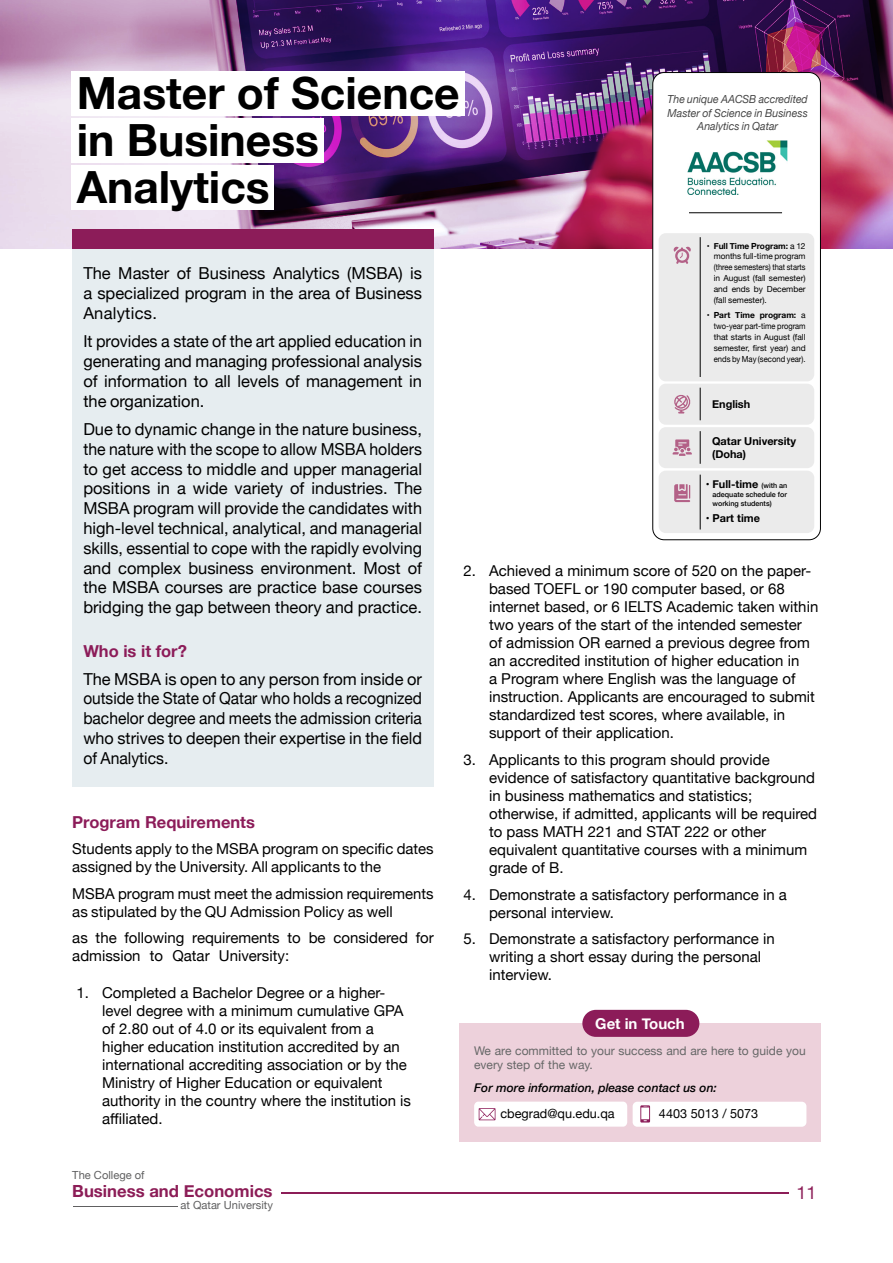
<style>
.page{position:relative;width:893px;height:1263px;background:#fff}
.page>*{position:absolute;margin:0;border:0;box-sizing:border-box;transform-origin:0 0}
.t1{font:700 44.4px/47px "Helvetica Neue";color:#000}
.t2{font:18px "Helvetica Neue";color:#8c1d57}
.t3{font:700 16.65px "Helvetica Neue";color:#8c1d57}
.t4{font:16.5px/19.8px "Helvetica Neue";color:#000;text-align:justify}
.t5{font:700 16.5px "Helvetica Neue";color:#8c1c59}
.t6{font:15px/18px "Helvetica Neue";color:#000}
.t7{font:700 15px "Helvetica Neue";color:#fff}
.t8{font:12.6px "Helvetica Neue";color:#000}
.t9{font:12px/14.4px "Helvetica Neue";color:#666767}
.t10{font:italic 500 12px "Helvetica Neue";color:#000}
.t11{font:italic 11.1px/13.4px "Helvetica Neue";color:#454545;text-align:center;scale:.94 1}
.t12{font:11.1px "Helvetica Neue";color:#606061}
.t13{font:700 10.95px/13px "Helvetica Neue";color:#000}
.t14{font:8.4px/10.8px "Helvetica Neue";color:#000;text-align:right}
.t15{font:8.4px/10.8px "Helvetica Neue";color:#000;text-align:justify;scale:.89 1}
.t16{font:700 8.4px "Helvetica Neue";color:#000}
.t17{font:500 7.2px/8.7px "Helvetica Neue";color:#000}
.s1{font-weight:400}
</style>
<div class="page">
<hr style="left:281px;top:1192px;width:508px;height:1px;background:#8c1d57">
<hr style="left:73px;top:1206px;width:105px;height:1px;background:#606061">
<img style="left:0;top:0;width:893px;height:249px">
<div style="left:459px;top:1023px;width:362px;height:119px;background:#edd1db"></div>
<div style="left:474px;top:1101px;width:153px;height:26px;background:#fff;border-radius:4px"></div>
<div style="left:582px;top:1010px;width:117px;height:27px;background:#8c1c59;border-radius:14px"></div>
<div style="left:633px;top:1102px;width:173px;height:25px;background:#fff;border-radius:5px"></div>
<svg style="left:479px;top:1108px;width:16px;height:12px"></svg>
<svg style="left:640px;top:1105px;width:10px;height:17px"></svg>
<div style="left:72px;top:71px;width:393px;height:45px;background:#fff"></div>
<div style="left:72px;top:165px;width:202px;height:44px;background:#fff"></div>
<div style="left:72px;top:118px;width:252px;height:45px;background:#fff"></div>
<div style="left:653px;top:73px;width:167px;height:467px;background:#fff;border-radius:11px"></div>
<div style="left:652px;top:72px;width:169px;height:468px;border:1px solid #000;border-radius:11px"></div>
<img style="left:688px;top:140px;width:100px;height:54px">
<hr style="left:689px;top:212px;width:93px;height:1px;background:#000">
<div style="left:72px;top:230px;width:362px;height:557px;background:#e6edf0"></div>
<div style="left:72px;top:230px;width:362px;height:19px;background:#8c1c59"></div>
<div style="left:659px;top:427px;width:155px;height:41px;background:#ebebeb;border-radius:7px"></div>
<div style="left:659px;top:384px;width:155px;height:41px;background:#ebebeb;border-radius:7px"></div>
<div style="left:659px;top:233px;width:155px;height:148px;background:#ebebeb;border-radius:7px"></div>
<div style="left:659px;top:471px;width:155px;height:62px;background:#ebebeb;border-radius:7px"></div>
<svg style="left:673px;top:246px;width:18px;height:18px"></svg>
<hr style="left:700px;top:431px;width:1px;height:33px;background:#000">
<hr style="left:700px;top:388px;width:1px;height:32px;background:#000">
<hr style="left:700px;top:237px;width:1px;height:140px;background:#000">
<hr style="left:700px;top:475px;width:1px;height:54px;background:#000">
<svg style="left:674px;top:395px;width:17px;height:18px"></svg>
<svg style="left:673px;top:439px;width:19px;height:17px"></svg>
<svg style="left:674px;top:484px;width:16px;height:18px"></svg>
<h1 class="t1" style="left:77px;top:71px;width:384px">Master of Science in Business<br>Analytics</h1>
<p class="t4" style="left:347px;top:265px;width:57px">(MSBA)</p>
<p class="t4" style="left:177px;top:265px;width:16px">of</p>
<p class="t4" style="left:83px;top:265px;width:340px;text-align:left">The<br>a specialized program in the area of Business<br>Analytics.</p>
<p class="t4" style="left:83px;top:332px;width:340px">It provides a state of the art applied education in generating and managing professional analysis of information to all levels of management in the organization.</p>
<p class="t4" style="left:83px;top:420px;width:340px">Due to dynamic change in the nature business, the nature with the scope to allow MSBA holders to get access to middle and upper managerial positions in a wide variety of industries. The MSBA program will provide the candidates with high-level technical, analytical, and managerial skills, essential to cope with the rapidly evolving and complex business environment. Most of the MSBA courses are practice base courses bridging the gap between theory and practice.</p>
<p class="t4" style="left:118px;top:265px;width:53px">Master</p>
<p class="t4" style="left:199px;top:265px;width:68px">Business</p>
<p class="t4" style="left:273px;top:265px;width:68px">Analytics</p>
<p class="t4" style="left:410px;top:265px;width:13px">is</p>
<p class="t5" style="left:83px;top:638px;width:105px">Who is it for?</p>
<p class="t4" style="left:83px;top:670px;width:340px">The MSBA is open to any person from inside or outside the State of Qatar who holds a recognized bachelor degree and meets the admission criteria who strives to deepen their expertise in the field of Analytics.</p>
<p class="t5" style="left:72px;top:809px;width:184px">Program Requirements</p>
<p class="t6" style="left:72px;top:841px;width:363px">Students apply to the MSBA program on specific dates assigned by the University. All applicants to the</p>
<p class="t6" style="left:72px;top:885px;width:363px">MSBA program must meet the admission requirements as stipulated by the QU Admission Policy as well</p>
<p class="t6" style="left:416px;top:930px;width:20px">for</p>
<p class="t6" style="left:125px;top:930px;width:61px">following</p>
<p class="t6" style="left:96px;top:930px;width:23px">the</p>
<p class="t6" style="left:192px;top:930px;width:89px">requirements</p>
<p class="t6" style="left:309px;top:930px;width:18px">be</p>
<p class="t6" style="left:333px;top:930px;width:76px">considered</p>
<p class="t6" style="left:288px;top:930px;width:15px">to</p>
<p class="t6" style="left:72px;top:930px;width:17px">as</p>
<p class="t6" style="left:72px;top:948px;width:70px">admission</p>
<p class="t6" style="left:150px;top:948px;width:15px">to</p>
<p class="t6" style="left:172px;top:948px;width:39px">Qatar</p>
<p class="t6" style="left:219px;top:948px;width:72px">University:</p>
<p class="t6" style="left:77px;top:985px;width:14px">1.</p>
<p class="t6" style="left:102px;top:985px;width:285px">Completed a Bachelor Degree or a higher-</p>
<p class="t6" style="left:464px;top:563px;width:14px">2.</p>
<p class="t6" style="left:464px;top:751px;width:14px">3.</p>
<p class="t6" style="left:464px;top:886px;width:14px">4.</p>
<p class="t6" style="left:464px;top:930px;width:14px">5.</p>
<p class="t11" style="left:668px;top:93px;width:151px">The unique AACSB accredited<br>Master of Science in Business<br>Analytics in Qatar</p>
<p class="t16" style="left:714px;top:239px;width:93px">Full Time Program <span class="s1">a</span>: <span class="s1">12</span></p>
<p class="t16" style="left:707px;top:239px;width:4px">•</p>
<p class="t14" style="left:714px;top:251px;width:93px">months full-time program (three semesters) that starts in August (fall semester(<br>December</p>
<p class="t14" style="left:714px;top:284px;width:55px;text-align:left">and<br>(fall semester .(</p>
<p class="t16" style="left:760px;top:309px;width:47px">program <span class="s1">a</span>:</p>
<p class="t14" style="left:732px;top:284px;width:20px">ends</p>
<p class="t14" style="left:754px;top:284px;width:11px">by</p>
<p class="t16" style="left:714px;top:309px;width:18px">Part</p>
<p class="t16" style="left:735px;top:309px;width:21px">Time</p>
<p class="t16" style="left:707px;top:309px;width:4px">•</p>
<p class="t15" style="left:714px;top:321px;width:105px">two-year part-time program that starts in August (fall semester, first year) and ends by May (second year .(</p>
<p class="t13" style="left:712px;top:398px;width:40px">English</p>
<p class="t13" style="left:712px;top:435px;width:85px">Qatar University (Doha(</p>
<p class="t17" style="left:761px;top:481px;width:27px">(with an</p>
<p class="t13" style="left:706px;top:478px;width:54px">• Full-time</p>
<p class="t17" style="left:712px;top:489px;width:76px">adequate schedule for working students(</p>
<p class="t13" style="left:706px;top:512px;width:56px">• Part time</p>
<p class="t6" style="left:489px;top:563px;width:324px">Achieved a minimum score of 520 on the paper-</p>
<p class="t6" style="left:489px;top:581px;width:297px">based TOEFL or 190 computer based, or 68</p>
<p class="t6" style="left:489px;top:599px;width:331px">internet based, or 6 IELTS Academic taken within two years of the start of the intended semester of admission OR earned a previous degree from an accredited institution of higher education in<br>a Program where English was the language of instruction. Applicants are encouraged to submit standardized test scores, where available in, support of their application.</p>
<p class="t6" style="left:489px;top:751px;width:282px">Applicants to this program should provide</p>
<p class="t6" style="left:489px;top:769px;width:330px">evidence of satisfactory quantitative background in business mathematics and statistics; otherwise if, admitted, applicants will be required to pass MATH 221 and STAT 222 or other equivalent quantitative courses with a minimum grade of B.</p>
<p class="t6" style="left:489px;top:886px;width:299px">Demonstrate a satisfactory performance in a</p>
<p class="t6" style="left:489px;top:900px;width:287px;line-height:26.5px">personal interview.<br>Demonstrate a satisfactory performance in</p>
<p class="t6" style="left:489px;top:948px;width:273px">writing a short essay during the personal interview.</p>
<p class="t6" style="left:102px;top:1003px;width:303px">level degree with a minimum cumulative GPA</p>
<p class="t6" style="left:102px;top:1021px;width:310px">of 2.80 out of 4.0 or its equivalent from a higher education institution accredited by an international accrediting association or by the Ministry of Higher Education or equivalent authority in the country where the institution is affiliated.</p>
<p class="t12" style="left:72px;top:1167px;width:74px">The College of</p>
<p class="t3" style="left:72px;top:1178px;width:202px">Business and Economics</p>
<p class="t12" style="left:180px;top:1197px;width:94px">at Qatar University</p>
<p class="t7" style="left:595px;top:1011px;width:91px">Get in Touch</p>
<p class="t9" style="left:474px;top:1044px;width:333px">We are committed to your success and are here to guide you every step of the way.</p>
<p class="t10" style="left:474px;top:1077px;width:244px">For more information, please contact us on:</p>
<p class="t8" style="left:659px;top:1104px;width:101px">4403 5013 / 5073</p>
<p class="t8" style="left:500px;top:1105px;width:116px">cbegrad@qu.edu.qa</p>
<p class="t2" style="left:796px;top:1180px;width:22px">11</p>
</div>
